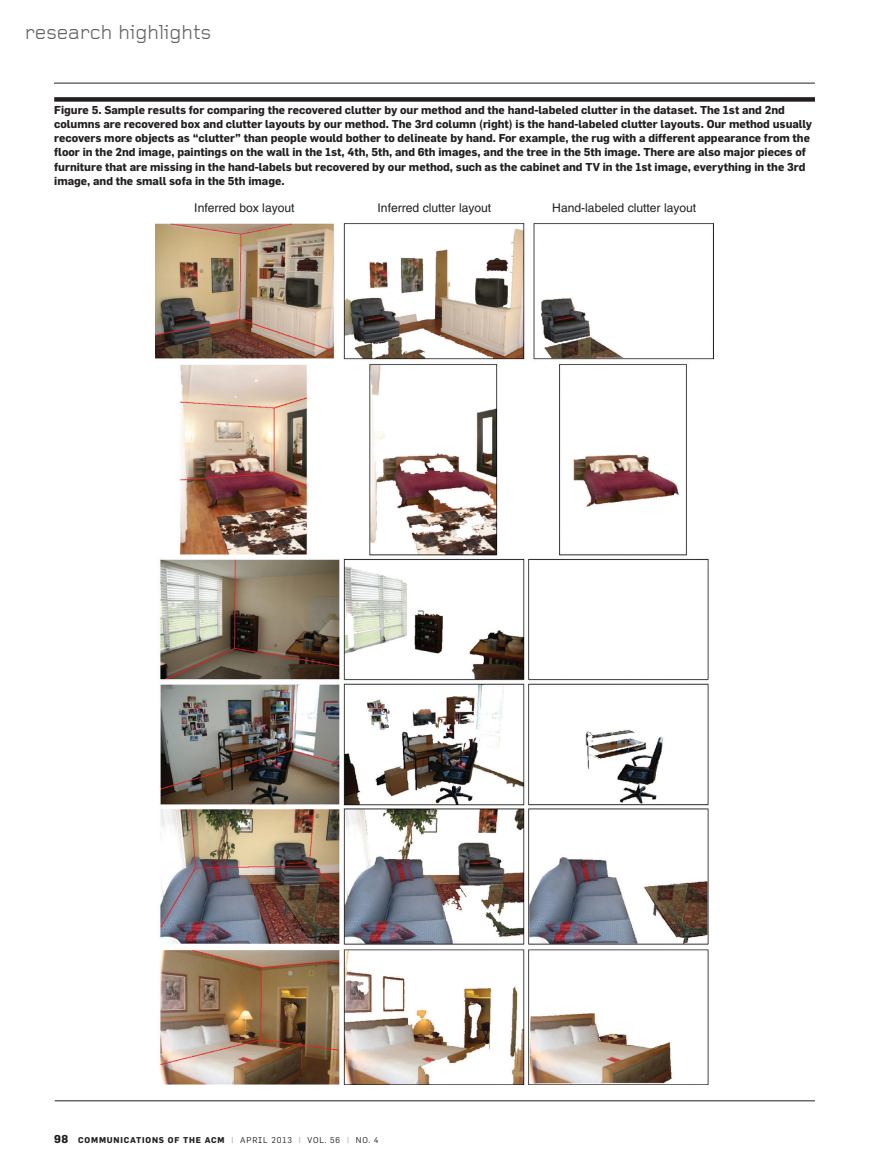
<style>
.page{position:relative;width:878px;height:1175px;background:#fff}
.page>*{position:absolute;margin:0;border:0;box-sizing:border-box;transform-origin:0 0}
.t1{font:21px "Foundry Gridnik";color:#636366}
.t2{font:12.15px "Helvetica";color:#231f20}
.t3{font:700 11.25px/14.2px "Flama";color:#231f20}
.t4{font:700 8.25px "Flama";letter-spacing:.1em;color:#231f20}
.s1{font-size:11.25px}
.s2{font-weight:400;color:#939598}
.s3{font-weight:400}
</style>
<div class="page">
<div style="left:54px;top:97px;width:760px;height:5px;background:#231f20"></div>
<hr style="left:55px;top:1100px;width:759px;height:1px;background:#231f20">
<img style="left:155px;top:223px;width:558px;height:861px">
<hr style="left:54px;top:83px;width:760px;height:1px;background:#231f20">
<h1 class="t1" style="left:25px;top:20px;width:188px">research highlights</h1>
<p class="t3" style="left:54px;top:102px;width:759px">Figure 5. Sample results for comparing the recovered clutter by our method and the hand-labeled clutter in the dataset. The 1st and 2nd columns are recovered box and clutter layouts by our method. The 3rd column (right) is the hand-labeled clutter layouts. Our method usually recovers more objects as “clutter” than people would bother to delineate by hand. For example, the rug with a different appearance from the floor in the 2nd image, paintings on the wall in the 1st, 4th, 5th, and 6th images, and the tree in the 5th image. There are also major pieces of furniture that are missing in the hand-labels but recovered by our method, such as the cabinet and TV in the 1st image, everything in the 3rd image, and the small sofa in the 5th image.</p>
<p class="t2" style="left:194px;top:200px;width:102px">Inferred box layout</p>
<p class="t2" style="left:377px;top:200px;width:115px">Inferred clutter layout</p>
<p class="t2" style="left:552px;top:200px;width:145px">Hand-labeled clutter layout</p>
<p class="t4" style="left:54px;top:1134px;width:326px"><span class="s1">98</span> communications of the acm <span class="s2">|</span> <span class="s3">APRI L 2013</span> <span class="s2">|</span> <span class="s3">VOL. 56</span> <span class="s2">|</span> <span class="s3">NO. 4</span></p>
</div>
